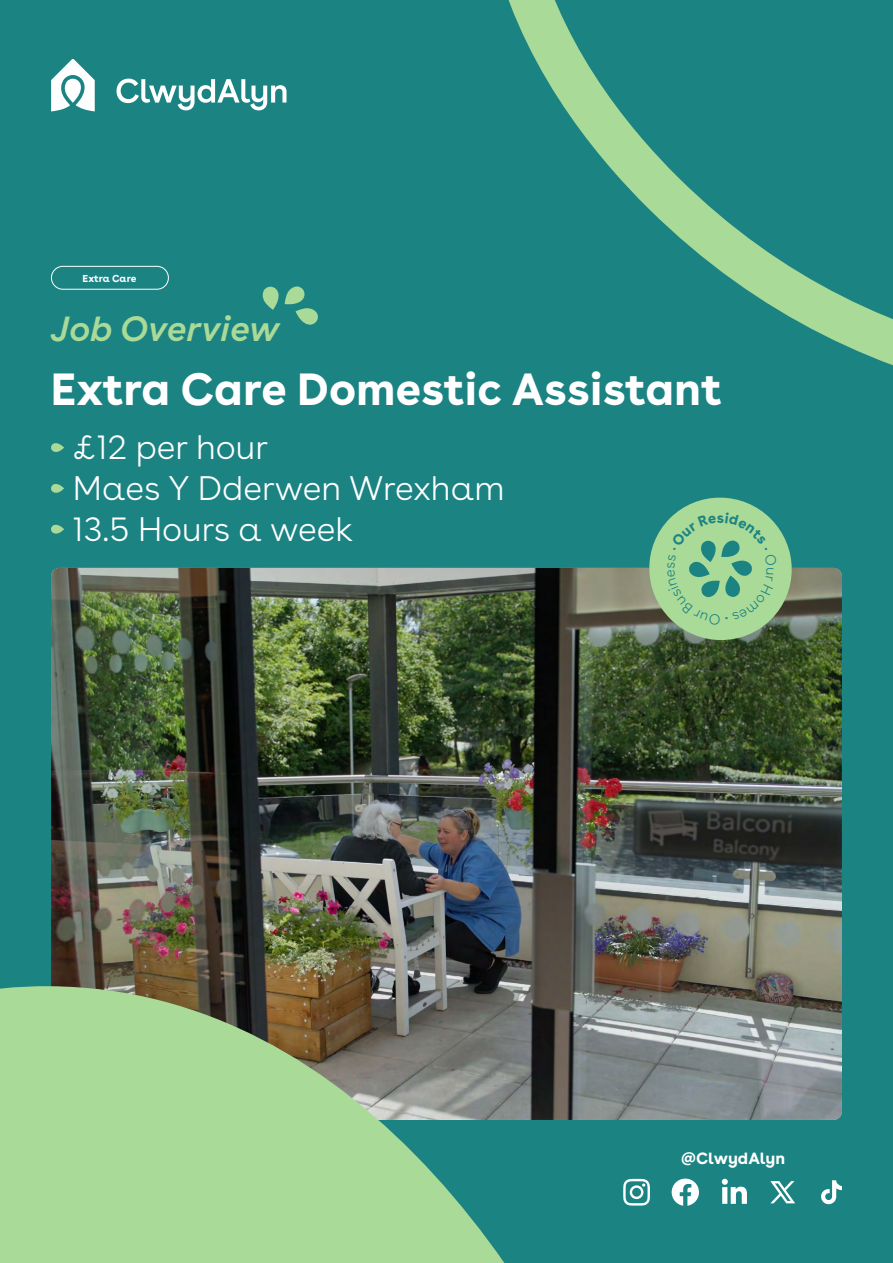
<style>
.page{position:relative;width:893px;height:1263px;background:#1c8383}
.page>*{position:absolute;margin:0;border:0;box-sizing:border-box;transform-origin:0 0}
.t1{font:700 45px "Buenos Aires";color:#fff}
.t2{font:italic 600 34.95px "Buenos Aires";color:#aada97}
.t3{font:300 34.05px/40.8px "Buenos Aires";color:#fff}
.t4{font:700 16.2px "Buenos Aires";color:#fff}
.t5{font:700 10.05px "Buenos Aires";color:#fff}
</style>
<div class="page">
<svg style="left:117px;top:79px;width:169px;height:31px"></svg>
<svg style="left:51px;top:59px;width:44px;height:52px"></svg>
<img style="left:51px;top:568px;width:791px;height:552px">
<svg style="left:0;top:985px;width:749px;height:278px"></svg>
<svg style="left:508px;top:0;width:385px;height:366px"></svg>
<svg style="left:623px;top:1179px;width:27px;height:26px"></svg>
<svg style="left:722px;top:1179px;width:25px;height:25px"></svg>
<svg style="left:672px;top:1178px;width:27px;height:28px"></svg>
<svg style="left:821px;top:1180px;width:21px;height:24px"></svg>
<svg style="left:770px;top:1181px;width:25px;height:22px"></svg>
<div style="left:51px;top:266px;width:118px;height:24px;border:1px solid #fff;border-radius:11px"></div>
<svg style="left:51px;top:443px;width:13px;height:9px"></svg>
<svg style="left:51px;top:484px;width:13px;height:9px"></svg>
<svg style="left:51px;top:524px;width:13px;height:10px"></svg>
<svg style="left:263px;top:286px;width:55px;height:39px"></svg>
<svg style="left:642px;top:497px;width:157px;height:150px"></svg>
<p class="t5" style="left:83px;top:269px;width:55px">Extra Care</p>
<p class="t2" style="left:50px;top:300px;width:230px">Job Overview</p>
<h1 class="t1" style="left:50px;top:350px;width:673px">Extra Care Domestic Assistant</h1>
<p class="t3" style="left:72px;top:424px;width:434px">£12 per hour<br>Maes Y Dderwen Wrexham<br>13.5 Hours a week</p>
<p class="t4" style="left:681px;top:1144px;width:106px">@ClwydAlyn</p>
</div>
